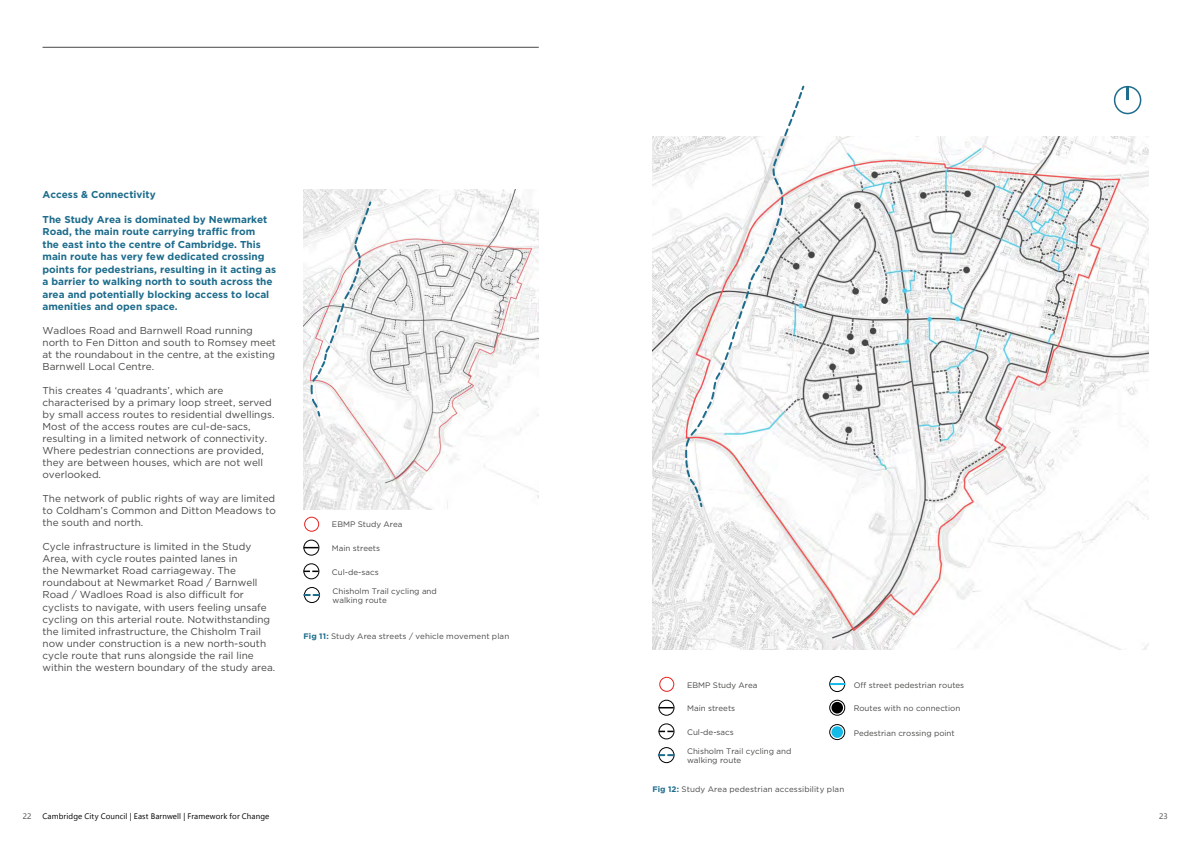
<style>
.page{position:relative;width:1191px;height:842px;background:#fff}
.page>*{position:absolute;margin:0;border:0;box-sizing:border-box;transform-origin:0 0}
.t1{font:10px/12px "Gotham";color:#464945}
.t2{font:700 10px/12.5px "Gotham";color:#1d6c8c}
.t3{font:8px/9.6px "Gotham";color:#464945}
.t4{font:8px "Leelawadee UI";letter-spacing:.015em;color:#000}
.t5{font:8px "Leelawadee UI";color:#464945}
.s1{font-weight:700;color:#1d6c8c}
</style>
<div class="page">
<hr style="left:43px;top:47px;width:496px;height:1px;background:#464945">
<img style="left:303px;top:190px;width:236px;height:319px">
<svg style="left:310px;top:200px;width:62px;height:218px"></svg>
<div style="left:303px;top:540px;width:16px;height:15px;border:1px solid #000;border-radius:50%"></div>
<div style="left:303px;top:563px;width:16px;height:16px;border:1px solid #000;border-radius:50%"></div>
<div style="left:304px;top:587px;width:16px;height:16px;border:1px solid #000;border-radius:50%"></div>
<svg style="left:303px;top:547px;width:16px;height:1px"></svg>
<svg style="left:303px;top:571px;width:16px;height:1px"></svg>
<svg style="left:304px;top:594px;width:15px;height:2px"></svg>
<div style="left:829px;top:676px;width:16px;height:16px;border:1px solid #000;border-radius:50%"></div>
<div style="left:829px;top:700px;width:16px;height:15px;border:1px solid #000;border-radius:50%"></div>
<div style="left:829px;top:724px;width:16px;height:16px;border:1px solid #000;border-radius:50%"></div>
<div style="left:831px;top:702px;width:12px;height:11px;background:#000;border-radius:6px"></div>
<div style="left:831px;top:726px;width:12px;height:12px;background:#16bae7;border-radius:6px"></div>
<svg style="left:830px;top:683px;width:15px;height:2px"></svg>
<img style="left:652px;top:137px;width:496px;height:512px">
<div style="left:1113px;top:86px;width:28px;height:28px;border:2px solid #1d6c8c;border-radius:50%"></div>
<svg style="left:1126px;top:87px;width:3px;height:13px"></svg>
<svg style="left:684px;top:85px;width:121px;height:423px"></svg>
<div style="left:658px;top:700px;width:16px;height:15px;border:1px solid #000;border-radius:50%"></div>
<div style="left:658px;top:724px;width:16px;height:15px;border:1px solid #000;border-radius:50%"></div>
<div style="left:659px;top:677px;width:15px;height:15px;border:1px solid #e52321;border-radius:50%"></div>
<svg style="left:658px;top:707px;width:16px;height:1px"></svg>
<svg style="left:658px;top:731px;width:16px;height:1px"></svg>
<div style="left:304px;top:517px;width:15px;height:15px;border:1px solid #e52321;border-radius:50%"></div>
<div style="left:658px;top:747px;width:16px;height:16px;border:1px solid #000;border-radius:50%"></div>
<svg style="left:658px;top:754px;width:16px;height:2px"></svg>
<p class="t2" style="left:43px;top:188px;width:115px">Access &amp; Connectivity</p>
<p class="t2" style="left:43px;top:213px;width:235px">The Study Area is dominated by Newmarket Road, the main route carrying trafc from<br>the east into the centre of Cambridge. This main route has very few dedicated crossing points for pedestrians, resulting in it acting as a barrier to walking north to south across the area and potentially blocking access to local amenities and open space.</p>
<p class="t1" style="left:43px;top:325px;width:235px">Wadloes Road and Barnwell Road running north to Fen Ditton and south to Romsey meet at the roundabout in the centre, at the existing Barnwell Local Centre.</p>
<p class="t1" style="left:43px;top:385px;width:233px">This creates 4 ‘quadrants’, which are characterised by a primary loop street, served by small access routes to residential dwellings.<br>Most of the access routes are cul-de-sacs, resulting in a limited network of connectivity.<br>Where pedestrian connections are provided, they are between houses, which are not well overlooked.</p>
<p class="t1" style="left:43px;top:493px;width:235px;text-align:justify">The network of public rights of way are limited to Coldham’s Common and Ditton Meadows to the south and north.</p>
<p class="t1" style="left:43px;top:541px;width:234px">Cycle infrastructure is limited in the Study Area, with cycle routes painted lanes in<br>the Newmarket Road carriageway. The roundabout at Newmarket Road / Barnwell Road / Wadloes Road is also difcult for cyclists to navigate, with users feeling unsafe cycling on this arterial route. Notwithstanding the limited infrastructure, the Chisholm Trail now under construction is a new north-south cycle route that runs alongside the rail line within the western boundary of the study area.</p>
<p class="t3" style="left:332px;top:520px;width:72px">EBMP Study Area</p>
<p class="t3" style="left:332px;top:543px;width:50px">Main streets</p>
<p class="t3" style="left:332px;top:567px;width:48px">Cul-de-sacs</p>
<p class="t3" style="left:332px;top:586px;width:106px">Chisholm Trail cycling and walking route</p>
<p class="t3" style="left:303px;top:631px;width:207px"><span class="s1">Fig 11:</span> Study Area streets / vehicle movement plan</p>
<p class="t3" style="left:687px;top:680px;width:72px">EBMP Study Area</p>
<p class="t3" style="left:853px;top:680px;width:112px">Of street pedestrian routes</p>
<p class="t3" style="left:687px;top:703px;width:50px">Main streets</p>
<p class="t3" style="left:853px;top:703px;width:108px">Routes with no connection</p>
<p class="t3" style="left:687px;top:727px;width:48px">Cul-de-sacs</p>
<p class="t3" style="left:853px;top:728px;width:103px">Pedestrian crossing point</p>
<p class="t3" style="left:687px;top:746px;width:106px">Chisholm Trail cycling and walking route</p>
<p class="t3" style="left:652px;top:784px;width:193px"><span class="s1">Fig 12:</span> Study Area pedestrian accessibility plan</p>
<p class="t5" style="left:23px;top:811px;width:10px">22</p>
<p class="t4" style="left:43px;top:811px;width:228px">Cambridge City Council | East Barnwell | Framework for Change</p>
<p class="t5" style="left:1159px;top:811px;width:10px">23</p>
</div>
